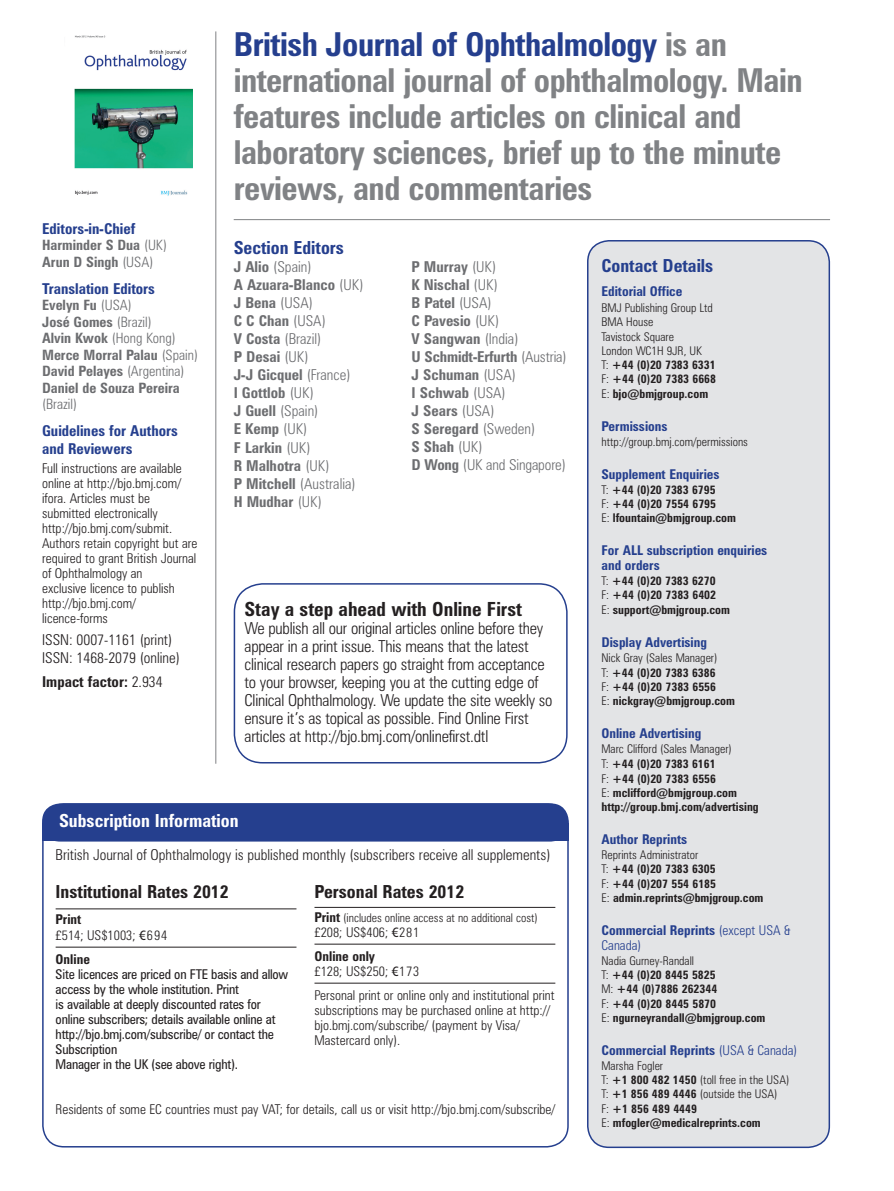
<style>
.page{position:relative;width:894px;height:1191px;background:#fff}
.page>*{position:absolute;margin:0;border:0;box-sizing:border-box;transform-origin:0 0}
.t1{font:700 condensed 33px/36px "Zurich BT";letter-spacing:-.015em;color:#808285}
.t2{font:700 condensed 19.5px "Zurich BT";color:#231f20}
.t3{font:700 condensed 18px "Zurich BT";color:#231f20}
.t4{font:700 condensed 18px "Zurich BT";color:#253f8e}
.t5{font:700 condensed 18px "Zurich BT";color:#fff}
.t6{font:300 condensed 16.5px/18px "Zurich BT";letter-spacing:-.015em;color:#231f20}
.t7{font:700 condensed 15px/18px "Zurich BT";color:#6c6d70}
.t8{font:300 condensed 15px/18px "Zurich BT";color:#231f20}
.t9{font:700 condensed 15px/18px "Zurich BT";color:#253f8e}
.t10{font:700 condensed 15px "Zurich BT";color:#231f20}
.t11{font:700 condensed 14.25px/16.5px "Zurich BT";color:#6c6d70}
.t12{font:300 condensed 14.25px "Zurich BT";color:#6c6d70}
.t13{font:300 condensed 13.5px/15px "Zurich BT";color:#231f20}
.t14{font:condensed 13.5px/15px "Zurich BT";letter-spacing:-.015em;color:#231f20}
.t15{font:700 condensed 13.5px/15px "Zurich BT";color:#253f8e}
.t16{font:700 condensed 13.5px "Zurich BT";color:#231f20}
.t17{font:700 condensed 12px/14.2px "Zurich BT";color:#231f20}
.t18{font:300 condensed 12px/14.2px "Zurich BT";color:#231f20}
.s1{color:#253f8e}
.s2{font-weight:300}
.s3{font-weight:700}
.s4{font-family:"Frutiger LT Std";font-weight:400}
.s5{font-weight:700;font-size:13.5px}
</style>
<div class="page">
<div style="left:587px;top:241px;width:241px;height:906px;background:#e3e4e6;border-radius:21px"></div>
<div style="left:586px;top:240px;width:243px;height:908px;border:2px solid #253f8e;border-radius:21px"></div>
<div style="left:42px;top:803px;width:526px;height:38px;background:#253f8e;border-radius:18px"></div>
<div style="left:42px;top:803px;width:526px;height:344px;border:2px solid #253f8e;border-radius:21px"></div>
<hr style="left:215px;top:31px;width:1px;height:733px;background:#808285">
<hr style="left:56px;top:908px;width:240px;height:1px;background:#231f20">
<hr style="left:56px;top:947px;width:240px;height:1px;background:#231f20">
<hr style="left:314px;top:907px;width:241px;height:1px;background:#231f20">
<hr style="left:314px;top:944px;width:241px;height:1px;background:#231f20">
<hr style="left:314px;top:983px;width:241px;height:1px;background:#231f20">
<hr style="left:233px;top:219px;width:596px;height:1px;background:#808285">
<div style="left:233px;top:583px;width:334px;height:180px;border:2px solid #253f8e;border-radius:28px"></div>
<img style="left:74px;top:35px;width:118px;height:161px">
<h1 class="t1" style="left:233px;top:29px;width:570px"><span class="s1">British Journal of Ophthalmology</span> is an international journal of ophthalmology. Main features include articles on clinical and laboratory sciences, brief up to the minute reviews, and commentaries</h1>
<p class="t9" style="left:42px;top:221px;width:95px">Editors-in-Chief</p>
<p class="t11" style="left:42px;top:238px;width:126px">Harminder S Dua <span class="s2">(UK)<br></span>Arun D Singh <span class="s2">(USA)</span></p>
<p class="t9" style="left:42px;top:281px;width:114px">Translation Editors</p>
<p class="t11" style="left:42px;top:298px;width:157px">Evelyn Fu <span class="s2">(USA)<br></span>José Gomes <span class="s2">(Brazil)<br></span>Alvin Kwok <span class="s2">(Hong Kong)<br></span>Merce Morral Palau <span class="s2">(Spain)<br></span>David Pelayes <span class="s2">(Argentina)<br></span>Daniel de Souza Pereira</p>
<p class="t12" style="left:42px;top:399px;width:36px">(Brazil)</p>
<p class="t9" style="left:42px;top:423px;width:137px">Guidelines for Authors and Reviewers</p>
<p class="t13" style="left:42px;top:462px;width:157px">Full instructions are available online at http://bjo.bmj.com/ ifora. Articles must be submitted electronically http://bjo.bmj.com/submit.<br>Authors retain copyright but are required to grant British Journal of Ophthalmology an<br>exclusive licence to publish http://bjo.bmj.com/ licence-forms</p>
<p class="t8" style="left:42px;top:632px;width:139px">ISSN: 0007-1161 (print)<br>ISSN: 1468-2079 (online)</p>
<p class="t10" style="left:42px;top:676px;width:122px">Impact factor: <span class="s2">2.934</span></p>
<h3 class="t4" style="left:233px;top:241px;width:112px">Section Editors</h3>
<p class="t7" style="left:233px;top:259px;width:131px">J Alio <span class="s2">(Spain)<br></span>A Azuara-Blanco <span class="s2">(UK)<br></span>J Bena <span class="s2">(USA)<br></span>C C Chan <span class="s2">(USA)<br></span>V Costa <span class="s2">(Brazil)<br></span>P Desai <span class="s2">(UK)<br></span>J-J Gicquel <span class="s2">(France)<br></span>I Gottlob <span class="s2">(UK)<br></span>J Guell <span class="s2">(Spain)<br></span>E Kemp <span class="s2">(UK)<br></span>F Larkin <span class="s2">(UK)<br></span>R Malhotra <span class="s2">(UK)<br></span>P Mitchell <span class="s2">(Australia)<br></span>H Mudhar <span class="s2">(UK)</span></p>
<p class="t7" style="left:411px;top:259px;width:157px">P Murray <span class="s2">(UK)<br></span>K Nischal <span class="s2">(UK)<br></span>B Patel <span class="s2">(USA)<br></span>C Pavesio <span class="s2">(UK)<br></span>V Sangwan <span class="s2">(India)<br></span>U Schmidt-Erfurth <span class="s2">(Austria)<br></span>J Schuman <span class="s2">(USA)<br></span>I Schwab <span class="s2">(USA)<br></span>J Sears <span class="s2">(USA)<br></span>S Seregard <span class="s2">(Sweden)<br></span>S Shah <span class="s2">(UK)<br></span>D Wong <span class="s2">(UK and Singapore)</span></p>
<h2 class="t2" style="left:244px;top:601px;width:279px">Stay a step ahead with Online First</h2>
<p class="t6" style="left:244px;top:620px;width:309px">We publish all our original articles online before they appear in a print issue. This means that the latest clinical research papers go straight from acceptance to your browser, keeping you at the cutting edge of Clinical Ophthalmology. We update the site weekly so ensure it’s as topical as possible. Find Online First articles at http://bjo.bmj.com/onlinefirst.dtl</p>
<h3 class="t5" style="left:59px;top:814px;width:181px">Subscription Information</h3>
<p class="t8" style="left:56px;top:847px;width:496px">British Journal of Ophthalmology is published monthly (subscribers receive all supplements)</p>
<h3 class="t3" style="left:56px;top:885px;width:174px">Institutional Rates 2012</h3>
<p class="t13" style="left:56px;top:912px;width:113px;line-height:16.5px"><span class="s3">Print<br></span>£514; US$1003; <span class="s4">€</span>694</p>
<p class="t16" style="left:56px;top:954px;width:36px">Online</p>
<p class="t14" style="left:56px;top:968px;width:234px">Site licences are priced on FTE basis and allow access by the whole institution. Print<br>is available at deeply discounted rates for online subscribers; details available online at http://bjo.bmj.com/subscribe/ or contact the Subscription<br>Manager in the UK (see above right).</p>
<h3 class="t3" style="left:314px;top:885px;width:151px">Personal Rates 2012</h3>
<p class="t18" style="left:314px;top:912px;width:225px"><span class="s5">Print</span> (includes online access at no additional cost)</p>
<p class="t13" style="left:314px;top:921px;width:106px;line-height:24px">£208; US$406; <span class="s4">€</span>281<br><span class="s3">Online only</span></p>
<p class="t13" style="left:314px;top:960px;width:241px;line-height:24px">£128; US$250; <span class="s4">€</span>173<br>Personal print or online only and institutional print</p>
<p class="t13" style="left:314px;top:1004px;width:237px">subscriptions may be purchased online at http:// bjo.bmj.com/subscribe/ (payment by Visa/<br>Mastercard only).</p>
<p class="t13" style="left:56px;top:1102px;width:501px">Residents of some EC countries must pay VAT; for details, call us or visit http://bjo.bmj.com/subscribe/</p>
<h3 class="t4" style="left:601px;top:259px;width:113px">Contact Details</h3>
<p class="t15" style="left:601px;top:284px;width:82px">Editorial Office</p>
<p class="t18" style="left:601px;top:302px;width:116px">BMJ Publishing Group Ltd<br>BMA House<br>Tavistock Square<br>London WC1H 9JR, UK<br>T: <span class="s3">+44 (0)20 7383 6331<br></span>F: <span class="s3">+44 (0)20 7383 6668<br></span>E: <span class="s3">bjo@bmjgroup.com</span></p>
<p class="t15" style="left:601px;top:419px;width:68px">Permissions</p>
<p class="t18" style="left:601px;top:435px;width:148px">http://group.bmj.com/permissions</p>
<p class="t15" style="left:601px;top:467px;width:119px">Supplement Enquiries</p>
<p class="t17" style="left:601px;top:483px;width:136px"><span class="s2">T:</span> +44 (0)20 7383 6795<br><span class="s2">F:</span> +44 (0)20 7554 6795<br><span class="s2">E:</span> lfountain@bmjgroup.com</p>
<p class="t15" style="left:601px;top:544px;width:167px">For ALL subscription enquiries and orders</p>
<p class="t17" style="left:601px;top:575px;width:130px"><span class="s2">T:</span> +44 (0)20 7383 6270<br><span class="s2">F:</span> +44 (0)20 7383 6402<br><span class="s2">E:</span> support@bmjgroup.com</p>
<p class="t15" style="left:601px;top:635px;width:107px">Display Advertising</p>
<p class="t17" style="left:601px;top:651px;width:135px"><span class="s2">Nick Gray (Sales Manager)<br>T:</span> +44 (0)20 7383 6386<br><span class="s2">F:</span> +44 (0)20 7383 6556<br><span class="s2">E:</span> nickgray@bmjgroup.com</p>
<p class="t15" style="left:601px;top:727px;width:101px">Online Advertising</p>
<p class="t17" style="left:601px;top:743px;width:159px"><span class="s2">Marc Clifford (Sales Manager)<br>T:</span> +44 (0)20 7383 6161<br><span class="s2">F:</span> +44 (0)20 7383 6556<br><span class="s2">E:</span> mclifford@bmjgroup.com http://group.bmj.com/advertising</p>
<p class="t15" style="left:601px;top:833px;width:87px">Author Reprints</p>
<p class="t17" style="left:601px;top:848px;width:163px"><span class="s2">Reprints Administrator<br>T:</span> +44 (0)20 7383 6305<br><span class="s2">F:</span> +44 (0)207 554 6185<br><span class="s2">E:</span> admin.reprints@bmjgroup.com</p>
<p class="t15" style="left:601px;top:923px;width:190px">Commercial Reprints <span class="s2">(except USA &amp;<br>Canada)</span></p>
<p class="t17" style="left:601px;top:954px;width:165px"><span class="s2">Nadia Gurney-Randall<br>T:</span> +44 (0)20 8445 5825<br><span class="s2">M:</span> +44 (0)7886 262344<br><span class="s2">F:</span> +44 (0)20 8445 5870<br><span class="s2">E:</span> ngurneyrandall@bmjgroup.com</p>
<p class="t15" style="left:601px;top:1043px;width:197px">Commercial Reprints <span class="s2">(USA &amp; Canada)</span></p>
<p class="t17" style="left:601px;top:1059px;width:189px"><span class="s2">Marsha Fogler<br>T:</span> +1 800 482 1450 <span class="s2">(toll free in the USA)<br>T:</span> +1 856 489 4446 <span class="s2">(outside the USA)<br>F:</span> +1 856 489 4449<br><span class="s2">E:</span> mfogler@medicalreprints.com</p>
</div>
